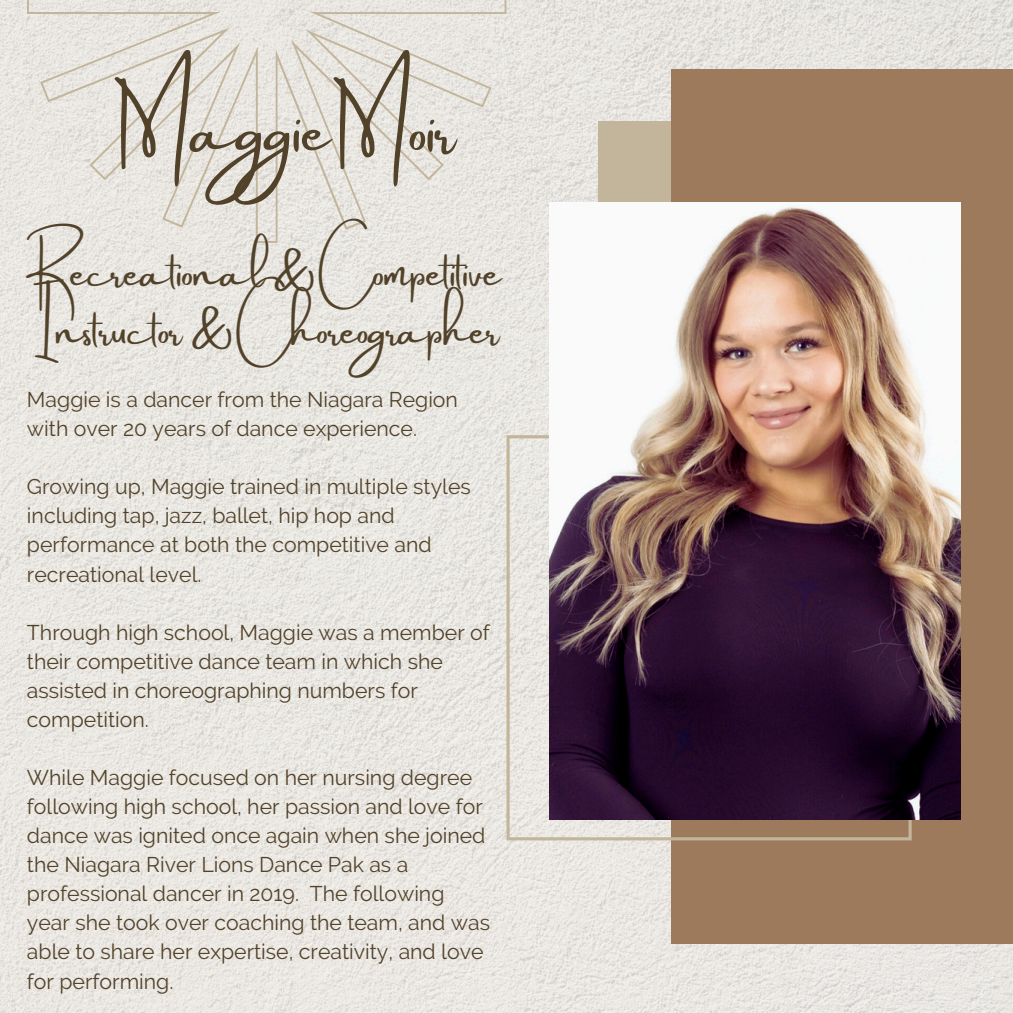
<style>
.page{position:relative;width:1013px;height:1013px;background:#fff}
.page>*{position:absolute;margin:0;border:0;box-sizing:border-box;transform-origin:0 0}
.t1{font:65px "Amsterdam Two";color:#52422a}
.t2{font:41.25px/57.2px "Amsterdam Two";color:#52422a}
.t3{font:21.25px/29px "Raleway";color:#52422a}
</style>
<div class="page">
<img style="left:0;top:0;width:1012px;height:1012px">
<div style="left:598px;top:121px;width:243px;height:122px;background:#c2b59b"></div>
<div style="left:671px;top:69px;width:341px;height:874px;background:#9d7a5c"></div>
<svg style="left:506px;top:435px;width:405px;height:405px"></svg>
<img style="left:549px;top:203px;width:411px;height:616px">
<svg style="left:27px;top:0;width:479px;height:243px;background:#e5e2dc"></svg>
<h1 class="t1" style="left:126px;top:94px;width:331px">Maggie Moir</h1>
<p class="t2" style="left:32px;top:245px;width:470px">Recreational &amp; Competitive<br>Instructor &amp; Choreographer</p>
<p class="t3" style="left:27px;top:385px;width:432px">Maggie is a dancer from the Niagara Region with over 20 years of dance experience.</p>
<h2 class="t3" style="left:27px;top:472px;width:445px">Growing up, Maggie trained in multiple styles including tap, jazz, ballet, hip hop and performance at both the competitive and recreational level.</h2>
<p class="t3" style="left:27px;top:617px;width:464px">Through high school, Maggie was a member of their competitive dance team in which she assisted in choreographing numbers for competition.</p>
<p class="t3" style="left:27px;top:763px;width:464px">While Maggie focused on her nursing degree following high school, her passion and love for dance was ignited once again when she joined the Niagara River Lions Dance Pak as a professional dancer in 2019. The following year she took over coaching the team, and was able to share her expertise, creativity, and love for performing.</p>
</div>
